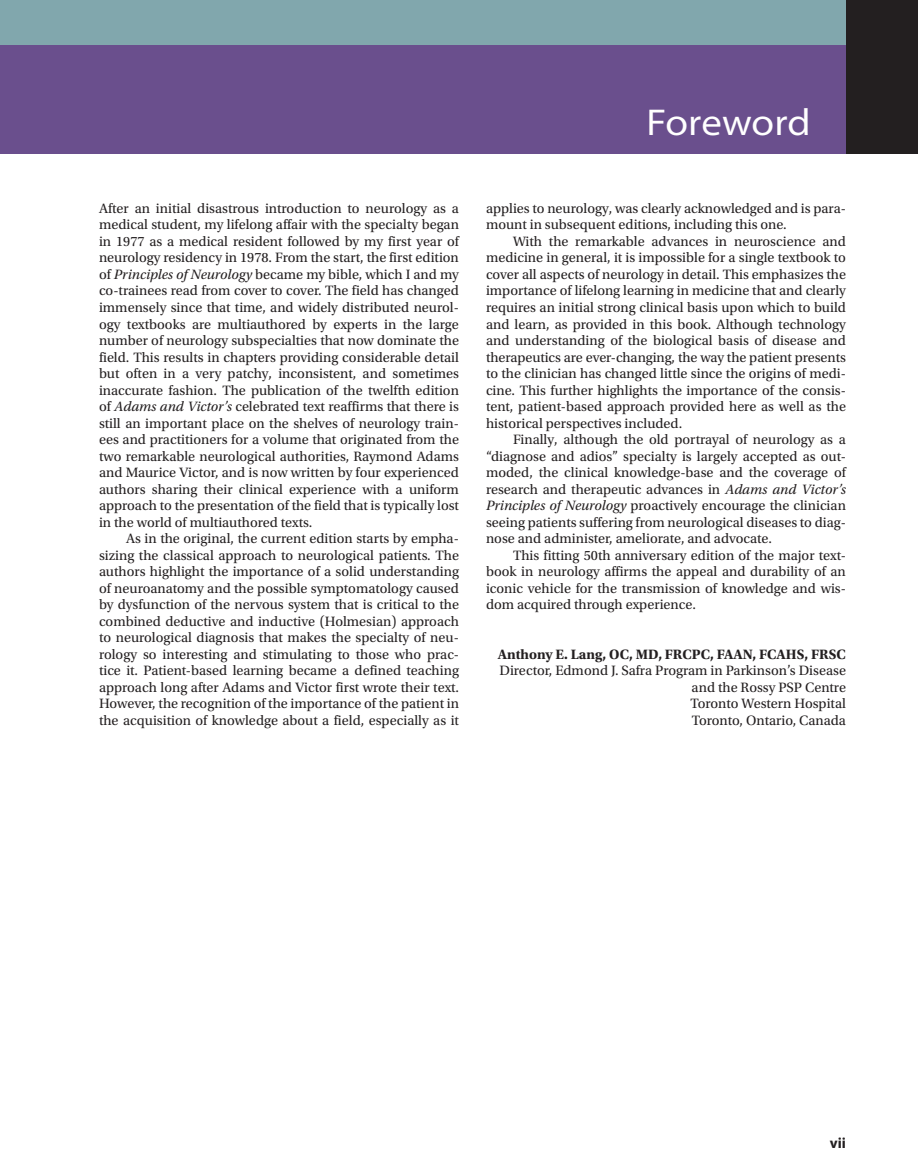
<style>
.page{position:relative;width:918px;height:1175px;background:#fff}
.page>*{position:absolute;margin:0;border:0;box-sizing:border-box;transform-origin:0 0}
.FM_Head{font:semi-expanded 37.5px "Myriad Pro";letter-spacing:-.005em;color:#fff}
.t1{font:700 15px "Myriad Pro";color:#231f20}
.text{font:14.25px/16.5px "Utopia Std";color:#231f20;text-align:justify}
.text_first{font:14.25px/16.5px "Utopia Std";color:#231f20;text-align:justify}
.PREFACE_AU_NAMES{font:14.25px/16.5px "Utopia Std";color:#231f20;text-align:right}
.PREFACE_AU_NAMES-2{font:700 14.25px "Utopia Std";color:#231f20}
.s1{font-style:italic}
</style>
<div class="page">
<div style="left:0;top:0;width:918px;height:94px;background:#81a7ad"></div>
<div style="left:0;top:45px;width:918px;height:108px;background:#6a4f8d"></div>
<div style="left:846px;top:0;width:72px;height:153px;background:#231f20"></div>
<p class="FM_Head" style="left:647px;top:99px;width:166px">Foreword</p>
<p class="text_first" style="left:99px;top:200px;width:362px">After an initial disastrous introduction to neurology as a medical student, my lifelong affair with the specialty began in 1977 as a medical resident followed by my first year of neurology residency in 1978. From the start, the first edition of <span class="s1">Principles of Neurology</span> became my bible, which I and my co-trainees read from cover to cover. The field has changed immensely since that time, and widely distributed neurol&shy;ogy textbooks are multiauthored by experts in the large number of neurology subspecialties that now dominate the field. This results in chapters providing considerable detail but often in a very patchy, inconsistent, and sometimes inaccurate fashion. The publication of the twelfth edition of <span class="s1">Adams and Victor’s</span> celebrated text reaffirms that there is still an important place on the shelves of neurology train&shy;ees and practitioners for a volume that originated from the two remarkable neurological authorities, Raymond Adams and Maurice Victor, and is now written by four experienced authors sharing their clinical experience with a uniform approach to the presentation of the field that is typically lost in the world of multiauthored texts.</p>
<p class="text" style="left:99px;top:530px;width:362px;text-indent:27px">As in the original, the current edition starts by empha&shy;sizing the classical approach to neurological patients. The authors highlight the importance of a solid understanding of neuroanatomy and the possible symptomatology caused by dysfunction of the nervous system that is critical to the combined deductive and inductive (Holmesian) approach to neurological diagnosis that makes the specialty of neu&shy;rology so interesting and stimulating to those who prac&shy;tice it. Patient-based learning became a defined teaching approach long after Adams and Victor first wrote their text.<br>However, the recognition of the importance of the patient in the acquisition of knowledge about a field, especially as it</p>
<p class="text" style="left:486px;top:200px;width:361px">applies to neurology, was clearly acknowledged and is para&shy;mount in subsequent editions, including this one.</p>
<p class="text" style="left:486px;top:233px;width:362px;text-indent:27px">With the remarkable advances in neuroscience and medicine in general, it is impossible for a single textbook to cover all aspects of neurology in detail. This emphasizes the importance of lifelong learning in medicine that and clearly requires an initial strong clinical basis upon which to build and learn, as provided in this book. Although technology and understanding of the biological basis of disease and therapeutics are ever-changing, the way the patient presents to the clinician has changed little since the origins of medi&shy;cine. This further highlights the importance of the consis&shy;tent, patient-based approach provided here as well as the historical perspectives included.</p>
<p class="text" style="left:486px;top:431px;width:361px;text-indent:27px">Finally, although the old portrayal of neurology as a “diagnose and adios” specialty is largely accepted as out&shy;moded, the clinical knowledge-base and the coverage of research and therapeutic advances in <span class="s1">Adams and Victor’s Principles of Neurology</span> proactively encourage the clinician seeing patients suffering from neurological diseases to diag&shy;nose and administer, ameliorate, and advocate.</p>
<p class="text" style="left:486px;top:547px;width:361px;text-indent:27px">This fitting 50th anniversary edition of the major text&shy;book in neurology affirms the appeal and durability of an iconic vehicle for the transmission of knowledge and wis&shy;dom acquired through experience.</p>
<p class="PREFACE_AU_NAMES-2" style="left:498px;top:645px;width:350px">Anthony E. Lang, OC, MD, FRCPC, FAAN, FCAHS, FRSC</p>
<p class="PREFACE_AU_NAMES" style="left:500px;top:662px;width:348px">Director, Edmond J. Safra Program in Parkinson’s Disease and the Rossy PSP Centre</p>
<p class="PREFACE_AU_NAMES" style="left:690px;top:695px;width:157px">Toronto Western Hospital</p>
<p class="PREFACE_AU_NAMES" style="left:692px;top:712px;width:156px">Toronto, Ontario, Canada</p>
<p class="t1" style="left:830px;top:1132px;width:18px">vii</p>
</div>
